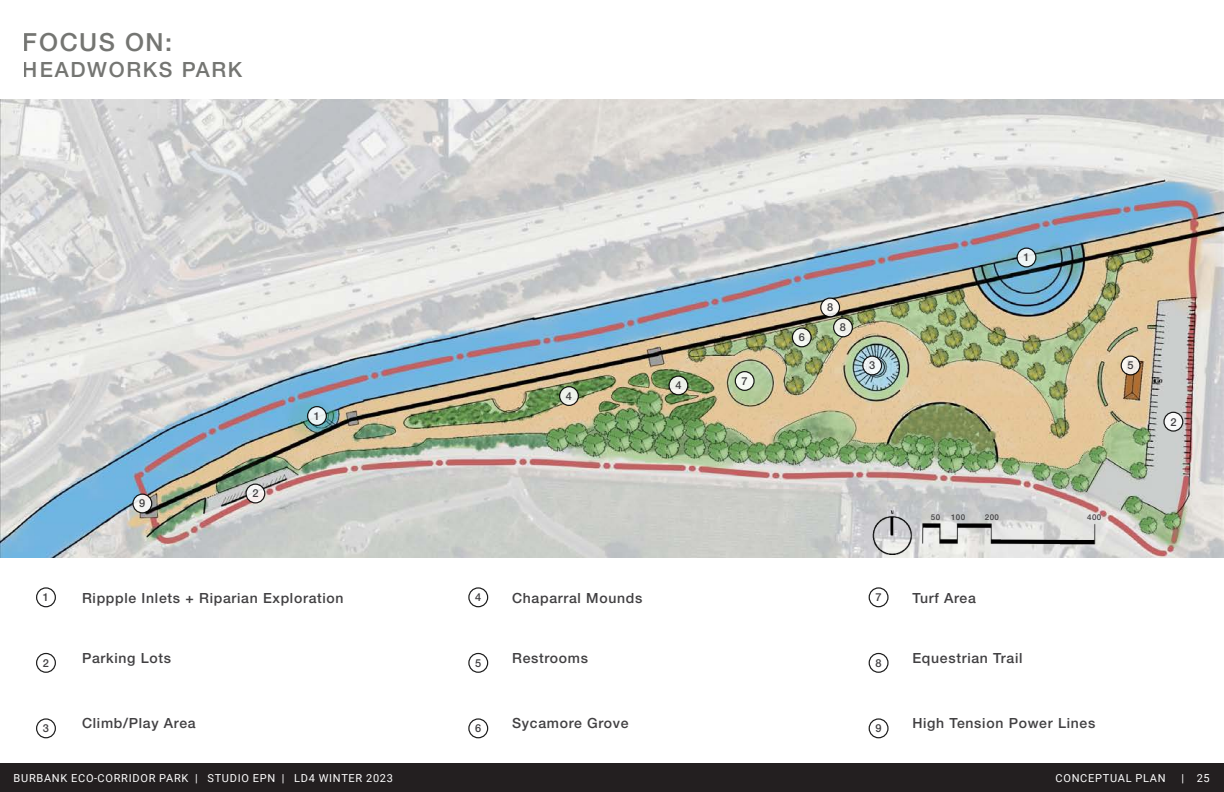
<style>
.page{position:relative;width:1224px;height:792px;background:#fff}
.page>*{position:absolute;margin:0;border:0;box-sizing:border-box;transform-origin:0 0}
.t1{font:500 25px "Helvetica Neue LT Std";letter-spacing:.06em;color:#5a5b57}
.t2{font:500 22px "Helvetica Neue LT Std";letter-spacing:.06em;color:#5a5b57}
.t3{font:500 21px "Helvetica Neue LT Std";letter-spacing:.08em;color:#5a5b57}
.t4{font:500 14px "Helvetica Neue LT Std";letter-spacing:.05em;color:#414042}
.t5{font:11px "Roboto";letter-spacing:.065em;color:#fff}
.t6{font:500 11px "Helvetica Neue LT Std";color:#414042}
.t7{font:500 8px "Helvetica Neue LT Std";letter-spacing:.05em;color:#414042}
</style>
<div class="page">
<div style="left:0;top:764px;width:1224px;height:28px;background:#231f20"></div>
<img style="left:0;top:99px;width:1224px;height:458px">
<div style="left:36px;top:587px;width:20px;height:20px;border:1px solid #000;border-radius:50%"></div>
<svg style="left:308px;top:407px;width:18px;height:18px"></svg>
<div style="left:307px;top:406px;width:20px;height:20px;border:1px solid #000;border-radius:50%"></div>
<svg style="left:1017px;top:248px;width:19px;height:19px"></svg>
<div style="left:1017px;top:248px;width:19px;height:19px;border:1px solid #000;border-radius:50%"></div>
<div style="left:468px;top:587px;width:20px;height:20px;border:1px solid #000;border-radius:50%"></div>
<svg style="left:560px;top:387px;width:18px;height:18px"></svg>
<div style="left:559px;top:386px;width:20px;height:20px;border:1px solid #000;border-radius:50%"></div>
<svg style="left:669px;top:376px;width:19px;height:19px"></svg>
<div style="left:668px;top:375px;width:20px;height:20px;border:1px solid #000;border-radius:50%"></div>
<div style="left:869px;top:587px;width:20px;height:20px;border:1px solid #000;border-radius:50%"></div>
<svg style="left:735px;top:372px;width:19px;height:18px"></svg>
<div style="left:735px;top:371px;width:20px;height:20px;border:1px solid #000;border-radius:50%"></div>
<div style="left:36px;top:653px;width:20px;height:20px;border:1px solid #000;border-radius:50%"></div>
<svg style="left:246px;top:484px;width:19px;height:19px"></svg>
<div style="left:245px;top:484px;width:20px;height:20px;border:1px solid #000;border-radius:50%"></div>
<div style="left:1164px;top:412px;width:19px;height:19px;background:#fff;border-radius:50%"></div>
<div style="left:1163px;top:412px;width:20px;height:20px;border:1px solid #000;border-radius:50%"></div>
<div style="left:468px;top:653px;width:20px;height:20px;border:1px solid #000;border-radius:50%"></div>
<svg style="left:1121px;top:356px;width:19px;height:19px"></svg>
<div style="left:1121px;top:356px;width:20px;height:19px;border:1px solid #000;border-radius:50%"></div>
<div style="left:869px;top:653px;width:20px;height:20px;border:1px solid #000;border-radius:50%"></div>
<svg style="left:834px;top:318px;width:18px;height:19px"></svg>
<div style="left:833px;top:317px;width:20px;height:20px;border:1px solid #000;border-radius:50%"></div>
<svg style="left:821px;top:298px;width:19px;height:19px"></svg>
<div style="left:820px;top:297px;width:20px;height:20px;border:1px solid #000;border-radius:50%"></div>
<div style="left:36px;top:718px;width:20px;height:20px;border:1px solid #000;border-radius:50%"></div>
<svg style="left:863px;top:356px;width:19px;height:19px"></svg>
<div style="left:862px;top:356px;width:20px;height:19px;border:1px solid #000;border-radius:50%"></div>
<div style="left:468px;top:718px;width:20px;height:20px;border:1px solid #000;border-radius:50%"></div>
<svg style="left:792px;top:328px;width:19px;height:19px"></svg>
<div style="left:792px;top:327px;width:20px;height:20px;border:1px solid #000;border-radius:50%"></div>
<div style="left:869px;top:718px;width:20px;height:20px;border:1px solid #000;border-radius:50%"></div>
<svg style="left:133px;top:494px;width:19px;height:19px"></svg>
<div style="left:132px;top:494px;width:20px;height:19px;border:1px solid #000;border-radius:50%"></div>
<img style="left:872px;top:510px;width:224px;height:44px">
<h1 class="t1" style="left:23px;top:27px;width:151px">FOCUS ON:</h1>
<h3 class="t3" style="left:23px;top:57px;width:221px">HEADWORKS PARK</h3>
<h1 class="t1" style="left:7px;top:37px;width:151px">FOCUS ON:</h1>
<h2 class="t2" style="left:7px;top:70px;width:226px">HEADWORKS PARK</h2>
<p class="t6" style="left:1023px;top:251px;width:8px">1</p>
<p class="t6" style="left:827px;top:301px;width:8px">8</p>
<p class="t6" style="left:799px;top:331px;width:8px">6</p>
<p class="t6" style="left:840px;top:321px;width:8px">8</p>
<p class="t6" style="left:869px;top:359px;width:8px">3</p>
<p class="t6" style="left:1128px;top:359px;width:8px">5</p>
<p class="t6" style="left:675px;top:379px;width:8px">4</p>
<p class="t6" style="left:742px;top:374px;width:8px">7</p>
<p class="t6" style="left:566px;top:389px;width:8px">4</p>
<p class="t6" style="left:314px;top:409px;width:8px">1</p>
<p class="t6" style="left:1170px;top:415px;width:8px">2</p>
<p class="t6" style="left:252px;top:487px;width:8px">2</p>
<p class="t6" style="left:139px;top:497px;width:8px">9</p>
<p class="t7" style="left:931px;top:512px;width:11px">50</p>
<p class="t7" style="left:951px;top:512px;width:16px">100</p>
<p class="t7" style="left:985px;top:512px;width:16px">200</p>
<p class="t7" style="left:1087px;top:512px;width:16px">400</p>
<p class="t6" style="left:43px;top:591px;width:8px">1</p>
<p class="t4" style="left:82px;top:590px;width:263px">Rippple Inlets + Riparian Exploration</p>
<p class="t4" style="left:512px;top:590px;width:132px">Chaparral Mounds</p>
<p class="t4" style="left:912px;top:590px;width:65px">Turf Area</p>
<p class="t6" style="left:475px;top:591px;width:8px">4</p>
<p class="t6" style="left:876px;top:591px;width:8px">7</p>
<p class="t6" style="left:43px;top:656px;width:8px">2</p>
<p class="t4" style="left:82px;top:650px;width:91px">Parking Lots</p>
<p class="t4" style="left:512px;top:650px;width:77px">Restrooms</p>
<p class="t4" style="left:912px;top:650px;width:112px">Equestrian Trail</p>
<p class="t6" style="left:876px;top:656px;width:8px">8</p>
<p class="t6" style="left:475px;top:656px;width:8px">5</p>
<p class="t6" style="left:43px;top:722px;width:8px">3</p>
<p class="t4" style="left:82px;top:715px;width:115px">Climb/Play Area</p>
<p class="t4" style="left:512px;top:715px;width:118px">Sycamore Grove</p>
<p class="t4" style="left:912px;top:715px;width:184px">High Tension Power Lines</p>
<p class="t6" style="left:475px;top:722px;width:8px">6</p>
<p class="t6" style="left:876px;top:722px;width:8px">9</p>
<p class="t5" style="left:14px;top:771px;width:381px">BURBANK ECO-CORRIDOR PARK | STUDIO EPN | LD4 WINTER 2023</p>
<p class="t5" style="left:1056px;top:771px;width:111px">CONCEPTUAL PLAN</p>
<p class="t5" style="left:1181px;top:771px;width:30px">| 25</p>
</div>
